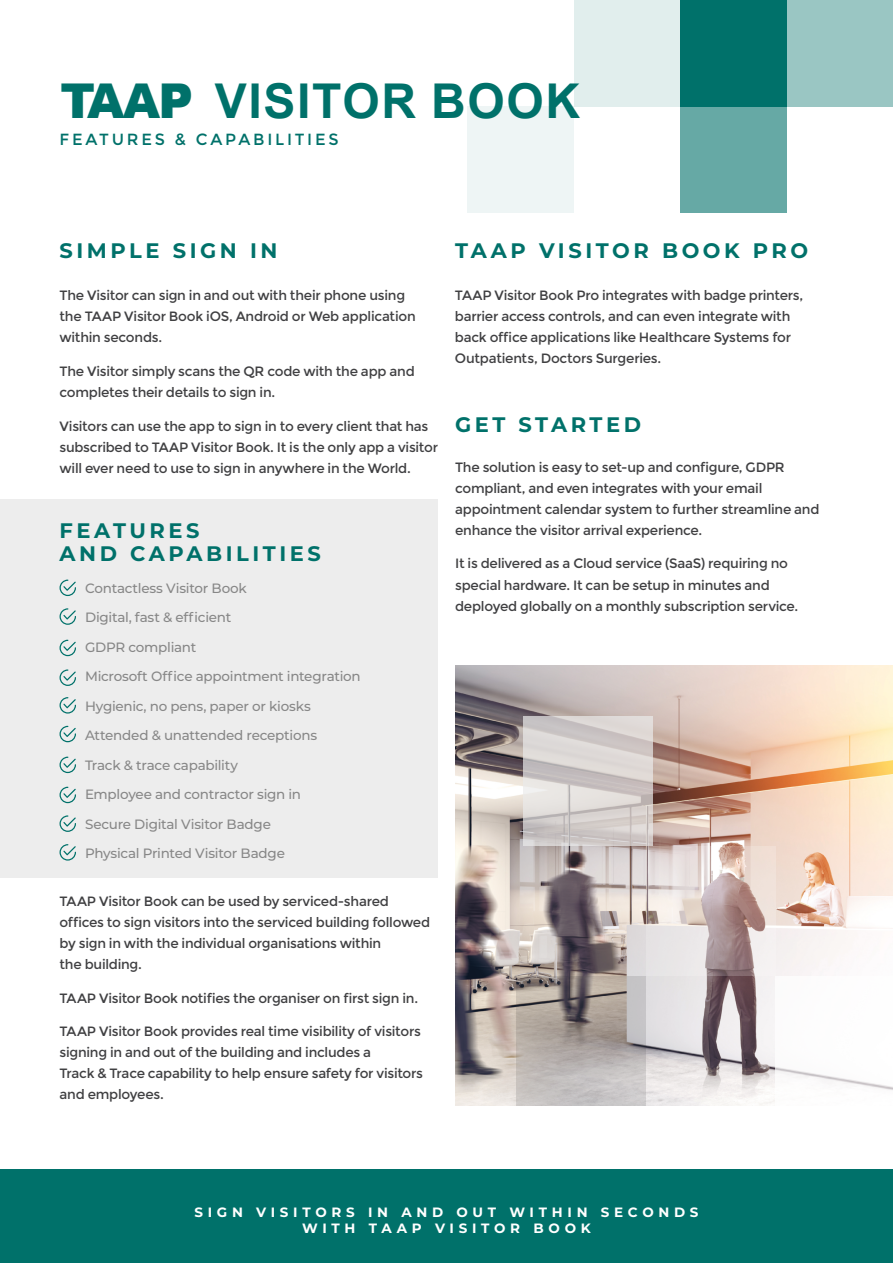
<style>
.page{position:relative;width:893px;height:1263px;background:#fff}
.page>*{position:absolute;margin:0;border:0;box-sizing:border-box;transform-origin:0 0}
.t1{font:700 48px "Arial";letter-spacing:.035em;color:#00716a}
.t2{font:700 21px/22.5px "Montserrat";letter-spacing:.17em;color:#00716a}
.t3{font:16.2px "Montserrat";letter-spacing:.17em;color:#00716a}
.t4{font:13.5px/21px "Montserrat";letter-spacing:-.02em;color:#404042}
.t5{font:500 13.5px/29.5px "Montserrat";letter-spacing:-.02em;color:#878787}
.t6{font:700 13.5px/16.2px "Montserrat";letter-spacing:.35em;color:#fff;text-align:center}
.s1{font-weight:900}
</style>
<div class="page">
<div style="left:0;top:1169px;width:893px;height:94px;background:#00716a"></div>
<div style="left:0;top:500px;width:438px;height:378px;background:#ededed"></div>
<div style="left:787px;top:0;width:106px;height:106px;background:#9ac6c3"></div>
<div style="left:680px;top:106px;width:106px;height:107px;background:#66a9a5"></div>
<div style="left:680px;top:0;width:106px;height:106px;background:#00716a"></div>
<div style="left:574px;top:0;width:106px;height:106px;background:#e1eeed"></div>
<div style="left:468px;top:106px;width:106px;height:107px;background:#eef5f5"></div>
<img style="left:455px;top:665px;width:438px;height:440px">
<svg style="left:60px;top:580px;width:16px;height:16px"></svg>
<svg style="left:60px;top:608px;width:16px;height:17px"></svg>
<svg style="left:60px;top:640px;width:16px;height:16px"></svg>
<svg style="left:60px;top:669px;width:16px;height:17px"></svg>
<svg style="left:60px;top:697px;width:16px;height:16px"></svg>
<svg style="left:60px;top:726px;width:16px;height:16px"></svg>
<svg style="left:60px;top:757px;width:16px;height:16px"></svg>
<div style="left:775px;top:976px;width:118px;height:129px;background:#fff"></div>
<svg style="left:646px;top:846px;width:129px;height:130px;background:#d5c6c4"></svg>
<svg style="left:516px;top:976px;width:130px;height:129px;background:#aea8a4"></svg>
<svg style="left:523px;top:717px;width:130px;height:129px;background:#d4cecd"></svg>
<svg style="left:60px;top:787px;width:16px;height:16px"></svg>
<svg style="left:60px;top:815px;width:16px;height:17px"></svg>
<svg style="left:60px;top:844px;width:16px;height:16px"></svg>
<h1 class="t1" style="left:60px;top:68px;width:521px"><span class="s1">TAAP</span> VISITOR BOOK</h1>
<p class="t3" style="left:60px;top:130px;width:281px">FEATURES &amp; CAPABILITIES</p>
<h2 class="t2" style="left:60px;top:238px;width:219px">SIMPLE SIGN IN</h2>
<h2 class="t2" style="left:455px;top:238px;width:355px">TAAP VISITOR BOOK PRO</h2>
<p class="t4" style="left:60px;top:285px;width:358px">The Visitor can sign in and out with their phone using the TAAP Visitor Book iOS, Android or Web application within seconds.</p>
<p class="t4" style="left:60px;top:361px;width:357px">The Visitor simply scans the QR code with the app and completes their details to sign in.</p>
<p class="t4" style="left:60px;top:416px;width:380px">Visitors can use the app to sign in to every client that has subscribed to TAAP Visitor Book. It is the only app a visitor will ever need to use to sign in anywhere in the World.</p>
<h2 class="t2" style="left:60px;top:518px;width:263px">FEATURES<br>AND CAPABILITIES</h2>
<p class="t5" style="left:85px;top:572px;width:277px">Contactless Visitor Book<br>Digital, fast &amp; efficient<br>GDPR compliant<br>Microsoft Office appointment integration<br>Hygienic, no pens, paper or kiosks<br>Attended &amp; unattended receptions<br>Track &amp; trace capability<br>Employee and contractor sign in<br>Secure Digital Visitor Badge<br>Physical Printed Visitor Badge</p>
<p class="t4" style="left:60px;top:891px;width:372px">TAAP Visitor Book can be used by serviced-shared offices to sign visitors into the serviced building followed by sign in with the individual organisations within<br>the building.</p>
<p class="t4" style="left:60px;top:987px;width:360px">TAAP Visitor Book notifies the organiser on first sign in.</p>
<p class="t4" style="left:60px;top:1021px;width:365px">TAAP Visitor Book provides real time visibility of visitors signing in and out of the building and includes a<br>Track &amp; Trace capability to help ensure safety for visitors and employees.</p>
<p class="t4" style="left:455px;top:285px;width:350px">TAAP Visitor Book Pro integrates with badge printers, barrier access controls, and can even integrate with back office applications like Healthcare Systems for Outpatients, Doctors Surgeries.</p>
<h2 class="t2" style="left:455px;top:412px;width:188px">GET STARTED</h2>
<p class="t4" style="left:455px;top:457px;width:366px">The solution is easy to set-up and configure, GDPR compliant, and even integrates with your email appointment calendar system to further streamline and enhance the visitor arrival experience.</p>
<p class="t4" style="left:455px;top:553px;width:345px">It is delivered as a Cloud service (SaaS) requiring no special hardware. It can be setup in minutes and deployed globally on a monthly subscription service.</p>
<p class="t6" style="left:194px;top:1203px;width:506px">SIGN VISITORS IN AND OUT WITHIN SECONDS<br>WITH TAAP VISITOR BOOK</p>
</div>
